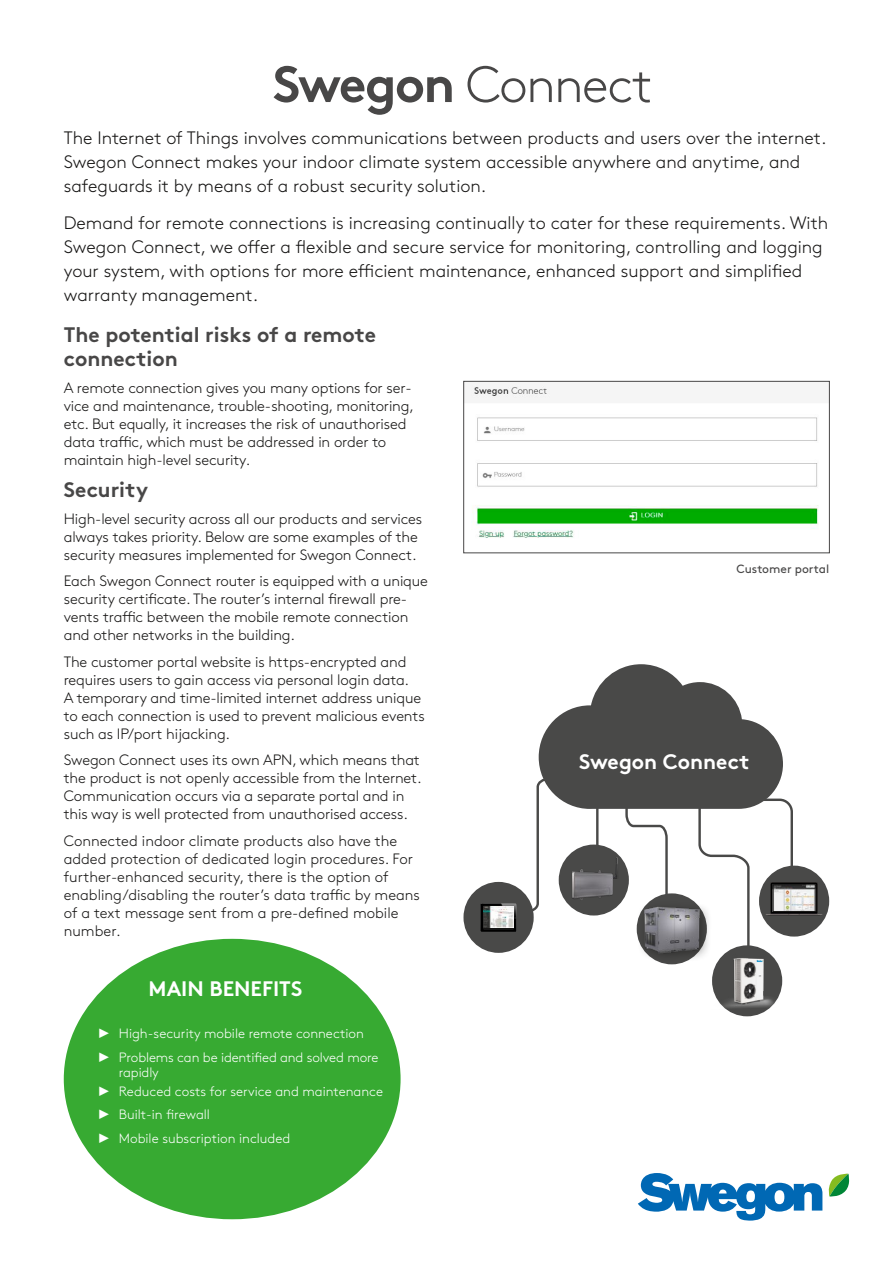
<style>
.page{position:relative;width:893px;height:1263px;background:#fff}
.page>*{position:absolute;margin:0;border:0;box-sizing:border-box;transform-origin:0 0}
.t1{font:300 51px "Swegon Brown";letter-spacing:-.03em;color:#484747}
.t2{font:700 21px/24px "Swegon Brown";color:#484747}
.t3{font:700 21px "Swegon Brown";color:#fff}
.t4{font:300 18px/24px "Swegon Brown";color:#161514}
.t5{font:300 15px/18px "Swegon Brown";letter-spacing:-.01em;color:#161514}
.t6{font:300 13.5px/23.5px "Swegon Brown";color:#fff}
.t7{font:12px "Swegon Brown";color:#484747}
.s1{font-weight:700}
.s2{font-family:"Times New Roman";font-weight:400}
</style>
<div class="page">
<svg style="left:526px;top:752px;width:268px;height:230px"></svg>
<svg style="left:539px;top:664px;width:244px;height:236px"></svg>
<div style="left:464px;top:882px;width:70px;height:71px;background:#494948;border-radius:50%"></div>
<div style="left:559px;top:844px;width:70px;height:71px;background:#494948;border-radius:50%"></div>
<div style="left:712px;top:945px;width:70px;height:71px;background:#494948;border-radius:50%"></div>
<div style="left:759px;top:866px;width:70px;height:70px;background:#494948;border-radius:50%"></div>
<div style="left:637px;top:900px;width:75px;height:64px;background:#161514;opacity:.5"></div>
<img style="left:637px;top:897px;width:67px;height:61px">
<img style="left:572px;top:857px;width:46px;height:43px">
<img style="left:766px;top:882px;width:57px;height:34px">
<img style="left:775px;top:887px;width:39px;height:22px">
<div style="left:773px;top:885px;width:43px;height:26px;border:1px solid #161514"></div>
<img style="left:480px;top:903px;width:37px;height:29px">
<svg style="left:484px;top:927px;width:29px;height:1px"></svg>
<img style="left:484px;top:906px;width:29px;height:21px">
<img style="left:711px;top:949px;width:68px;height:61px">
<div style="left:64px;top:939px;width:337px;height:280px;background:#37aa32;border-radius:50%"></div>
<svg style="left:638px;top:1173px;width:212px;height:47px"></svg>
<img style="left:471px;top:385px;width:348px;height:153px">
<div style="left:463px;top:381px;width:367px;height:172px;border:1px solid #484747"></div>
<h1 class="t1" style="left:273px;top:47px;width:381px"><span class="s1">Swegon</span> Connect</h1>
<p class="t4" style="left:64px;top:125px;width:764px">The Internet of Things involves communications between products and users over the internet.<br>Swegon Connect makes your indoor climate system accessible anywhere and anytime, and safeguards it by means of a robust security solution.</p>
<p class="t4" style="left:64px;top:209px;width:766px">Demand for remote connections is increasing continually to cater for these requirements. With Swegon Connect, we offer a flexible and secure service for monitoring, controlling and logging your system, with options for more efficient maintenance, enhanced support and simplified warranty management.</p>
<h2 class="t2" style="left:64px;top:321px;width:314px">The potential risks of a remote connection</h2>
<p class="t5" style="left:64px;top:377px;width:352px">A remote connection gives you many options for ser&shy;vice and maintenance, trouble-shooting, monitoring, etc. But equally, it increases the risk of unauthorised data traffic, which must be addressed in order to maintain high-level security.</p>
<h2 class="t2" style="left:64px;top:476px;width:86px">Security</h2>
<p class="t5" style="left:64px;top:508px;width:360px">High-level security across all our products and services always takes priority. Below are some examples of the security measures implemented for Swegon Connect.</p>
<p class="t5" style="left:64px;top:571px;width:366px">Each Swegon Connect router is equipped with a unique security certificate. The router’s internal firewall pre&shy;vents traffic between the mobile remote connection and other networks in the building.</p>
<p class="t5" style="left:64px;top:651px;width:362px">The customer portal website is https-encrypted and requires users to gain access via personal login data.<br>A temporary and time-limited internet address unique to each connection is used to prevent malicious events such as IP/port hijacking.</p>
<p class="t5" style="left:64px;top:750px;width:359px">Swegon Connect uses its own APN, which means that the product is not openly accessible from the Internet.<br>Communication occurs via a separate portal and in this way is well protected from unauthorised access.</p>
<p class="t5" style="left:64px;top:830px;width:358px">Connected indoor climate products also have the added protection of dedicated login procedures. For further-enhanced security, there is the option of enabling/disabling the router’s data traffic by means of a text message sent from a pre-defined mobile number.</p>
<h2 class="t3" style="left:149px;top:972px;width:155px">MAIN BENEFITS</h2>
<p class="t6" style="left:98px;top:1021px;width:282px"><span class="s2">►</span> High-security mobile remote connection <span class="s2">►</span> Problems can be identified and solved more</p>
<p class="t6" style="left:98px;top:1061px;width:287px;line-height:19.2px;text-indent:21px">rapidly<br><span class="s2">►</span> Reduced costs for service and maintenance</p>
<p class="t6" style="left:98px;top:1102px;width:194px"><span class="s2">►</span> Built-in firewall<br><span class="s2">►</span> Mobile subscription included</p>
<p class="t7" style="left:736px;top:559px;width:94px">Customer portal</p>
<h2 class="t3" style="left:579px;top:745px;width:172px">Swegon Connect</h2>
</div>
